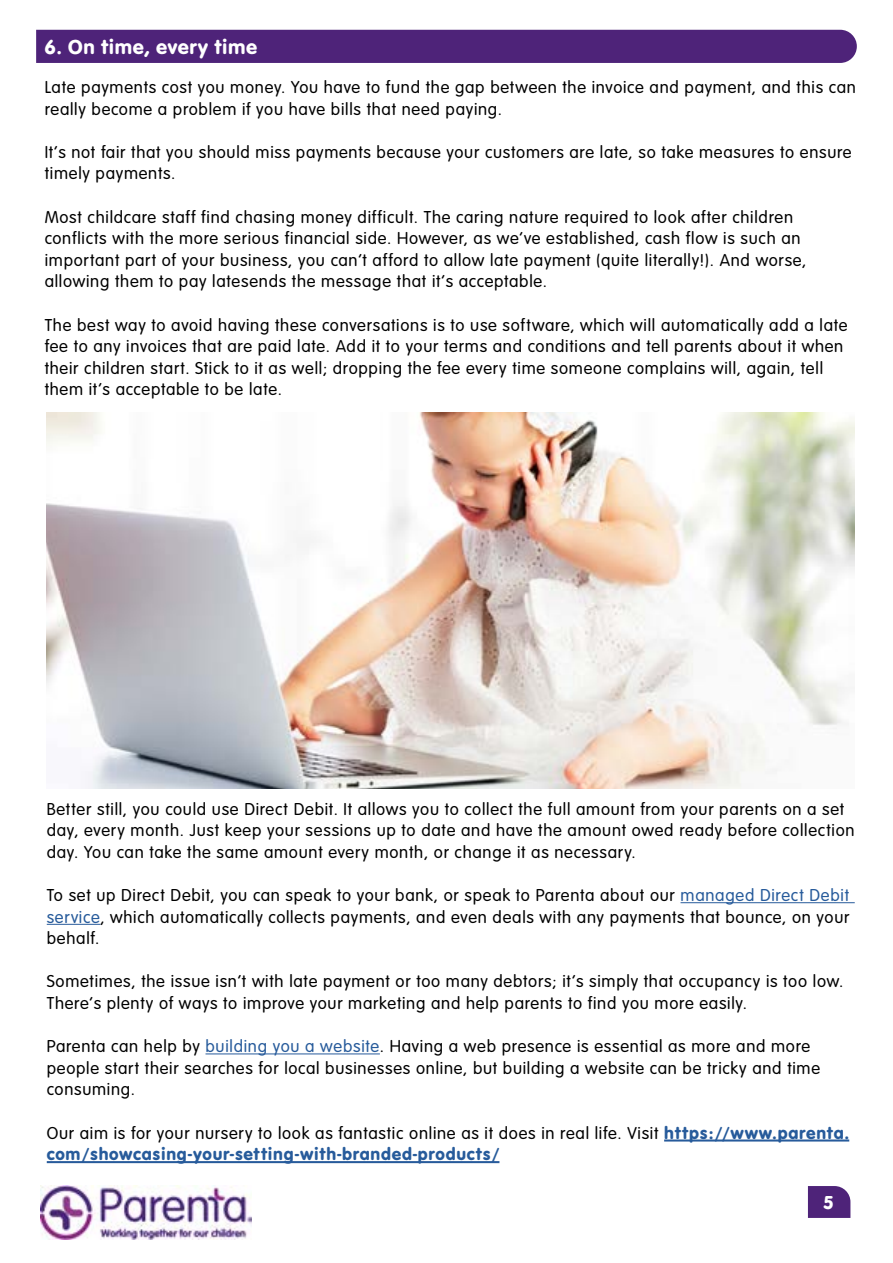
<style>
.page{position:relative;width:893px;height:1263px;background:#fff}
.page>*{position:absolute;margin:0;border:0;box-sizing:border-box;transform-origin:0 0}
.t1{font:21px "VAG Rundschrift D";letter-spacing:.025em;color:#fff}
.t2{font:19.5px "VAG Rundschrift D";color:#fff}
.t3{font:300 18px/21.6px "VAG Rundschrift D";letter-spacing:.04em;color:#000}
.t4{font:18px/21.6px "VAG Rundschrift D";letter-spacing:.04em;color:#275b9b}
.s1{color:#275b9b}
.s2{font-weight:300;color:#000}
</style>
<div class="page">
<svg style="left:808px;top:1186px;width:42px;height:32px"></svg>
<img style="left:41px;top:1186px;width:210px;height:53px">
<div style="left:36px;top:30px;width:821px;height:33px;background:#4e2379"></div>
<img style="left:47px;top:412px;width:808px;height:377px">
<hr style="left:680px;top:902px;width:175px;height:1px;background:#275b9b">
<hr style="left:47px;top:924px;width:53px;height:1px;background:#275b9b">
<hr style="left:205px;top:1053px;width:175px;height:1px;background:#275b9b">
<hr style="left:664px;top:1139px;width:185px;height:2px;background:#275b9b">
<hr style="left:47px;top:1161px;width:452px;height:2px;background:#275b9b">
<p class="t1" style="left:45px;top:35px;width:214px">6. On time, every time</p>
<p class="t3" style="left:45px;top:77px;width:813px">Late payments cost you money. You have to fund the gap between the invoice and payment, and this can really become a problem if you have bills that need paying.</p>
<p class="t3" style="left:45px;top:141px;width:808px">It’s not fair that you should miss payments because your customers are late, so take measures to ensure timely payments.</p>
<p class="t3" style="left:45px;top:206px;width:763px">Most childcare staff find chasing money difficult. The caring nature required to look after children conflicts with the more serious financial side. However, as we’ve established, cash flow is such an important part of your business, you can’t afford to allow late payment (quite literally!). And worse, allowing them to pay latesends the message that it’s acceptable.</p>
<p class="t3" style="left:45px;top:314px;width:804px">The best way to avoid having these conversations is to use software, which will automatically add a late fee to any invoices that are paid late. Add it to your terms and conditions and tell parents about it when their children start. Stick to it as well; dropping the fee every time someone complains will, again, tell them it’s acceptable to be late.</p>
<p class="t3" style="left:47px;top:798px;width:809px">Better still, you could use Direct Debit. It allows you to collect the full amount from your parents on a set day, every month. Just keep your sessions up to date and have the amount owed ready before collection day. You can take the same amount every month, or change it as necessary.</p>
<p class="t3" style="left:47px;top:885px;width:804px;text-align:justify">To set up Direct Debit, you can speak to your bank, or speak to Parenta about our <span class="s1">managed Direct Debit service</span>, which automatically collects payments, and even deals with any payments that bounce, on your behalf.</p>
<p class="t3" style="left:47px;top:971px;width:798px">Sometimes, the issue isn’t with late payment or too many debtors; it’s simply that occupancy is too low.<br>There’s plenty of ways to improve your marketing and help parents to find you more easily.</p>
<p class="t3" style="left:47px;top:1036px;width:775px">Parenta can help by <span class="s1">building you a website</span>. Having a web presence is essential as more and more people start their searches for local businesses online, but building a website can be tricky and time consuming.</p>
<p class="t4" style="left:47px;top:1122px;width:804px"><span class="s2">Our aim is for your nursery to look as fantastic online as it does in real life. Visit</span> https://www.parenta. com/showcasing-your-setting-with-branded-products/</p>
<p class="t2" style="left:823px;top:1191px;width:12px">5</p>
</div>
